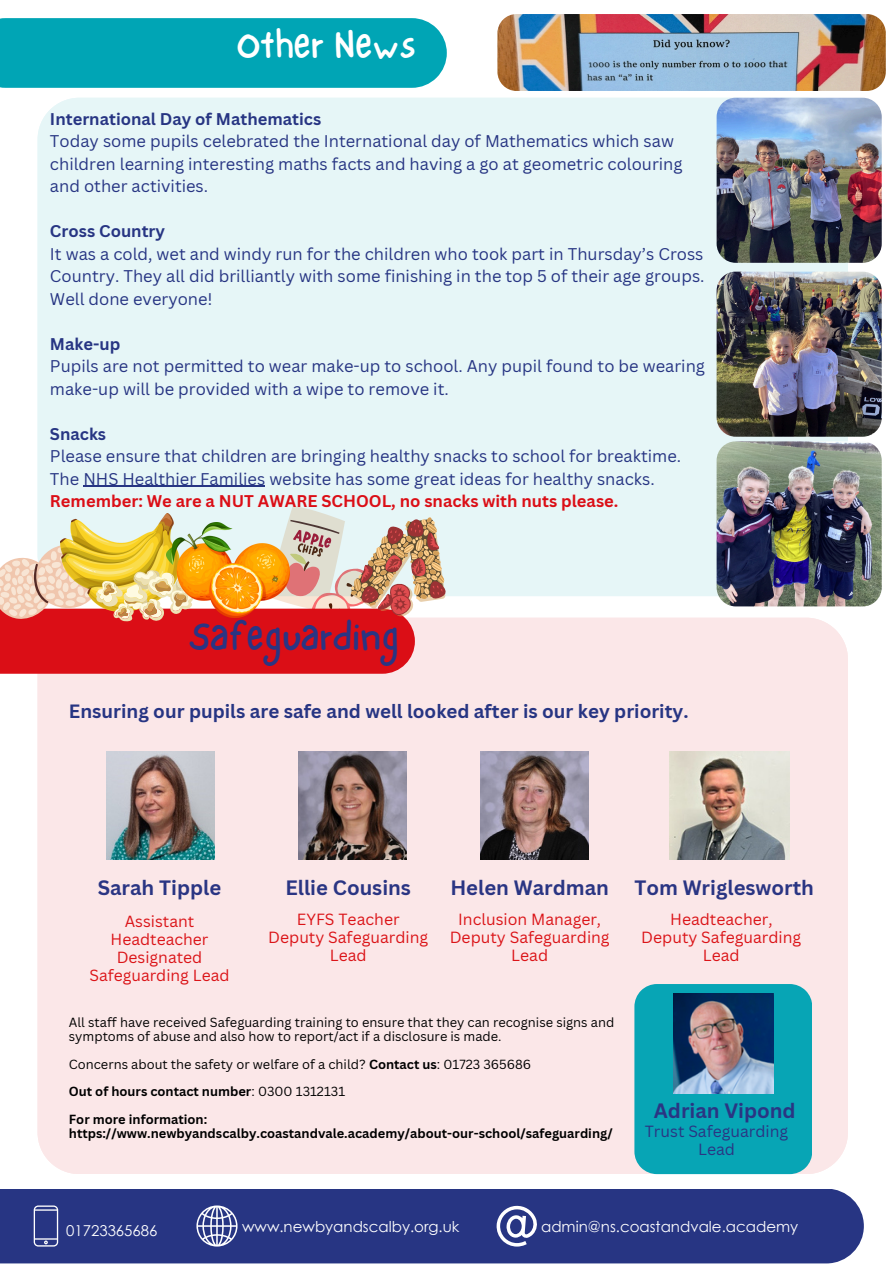
<style>
.page{position:relative;width:894px;height:1264px;background:#fff}
.page>*{position:absolute;margin:0;border:0;box-sizing:border-box;transform-origin:0 0}
.t1{font:39px "NF One Little Font Regular";color:#2a3583}
.t2{font:39px "NF One Little Font Regular";color:#fff}
.t3{font:700 20.25px "Canva Sans";color:#2a3583}
.t4{font:700 18.75px "Canva Sans";color:#273583}
.t5{font:16.5px/22.5px "Canva Sans";color:#273583}
.t6{font:15.75px/18px "Canva Sans";color:#db1418;text-align:center}
.t7{font:15.75px/18px "Canva Sans";color:#2a3583;text-align:center}
.t8{font:15px "Century Gothic";color:#fff}
.t9{font:12.9px/14px "Canva Sans";color:#000}
.t10{font:700 12.9px/14px "Canva Sans";color:#000}
.s1{font-weight:700}
.s2{font-weight:700;color:#db0e16}
.s3{font-weight:400}
</style>
<div class="page">
<div style="left:0;top:1189px;width:863px;height:74px;background:#273583"></div>
<svg style="left:34px;top:1205px;width:24px;height:41px"></svg>
<svg style="left:196px;top:1205px;width:41px;height:41px"></svg>
<svg style="left:496px;top:1205px;width:42px;height:41px"></svg>
<div style="left:38px;top:617px;width:809px;height:556px;background:#fbe7e8"></div>
<img style="left:107px;top:751px;width:107px;height:108px">
<img style="left:298px;top:751px;width:108px;height:108px">
<img style="left:480px;top:751px;width:108px;height:108px">
<div style="left:634px;top:984px;width:178px;height:190px;background:#07a5b5"></div>
<img style="left:673px;top:993px;width:99px;height:100px">
<div style="left:0;top:18px;width:446px;height:70px;background:#00a5b5"></div>
<div style="left:38px;top:98px;width:809px;height:498px;background:#e6f6f7"></div>
<img style="left:669px;top:751px;width:120px;height:108px">
<svg style="left:0;top:505px;width:446px;height:168px"></svg>
<img style="left:166px;top:522px;width:123px;height:95px">
<img style="left:716px;top:98px;width:165px;height:165px;border-radius:19px">
<img style="left:716px;top:271px;width:165px;height:166px;border-radius:19px">
<img style="left:716px;top:441px;width:165px;height:165px;border-radius:19px">
<img style="left:497px;top:14px;width:388px;height:77px;border-radius:19px">
<hr style="left:83px;top:486px;width:182px;height:1px;background:#273583">
<p class="t2" style="left:236px;top:22px;width:180px">Other News</p>
<h2 class="t5" style="left:50px;top:107px;width:634px"><span class="s1">International Day of Mathematics<br></span>Today some pupils celebrated the International day of Mathematics which saw children learning interesting maths facts and having a go at geometric colouring and other activities.</h2>
<h3 class="t5" style="left:50px;top:219px;width:656px"><span class="s1">Cross Country<br></span>It was a cold, wet and windy run for the children who took part in Thursday’s Cross Country. They all did brilliantly with some finishing in the top 5 of their age groups.<br>Well done everyone!</h3>
<p class="t5" style="left:50px;top:332px;width:656px"><span class="s1">Make-up<br></span>Pupils are not permitted to wear make-up to school. Any pupil found to be wearing make-up will be provided with a wipe to remove it.</p>
<p class="t5" style="left:50px;top:422px;width:632px"><span class="s1">Snacks<br></span>Please ensure that children are bringing healthy snacks to school for breaktime.<br>The NHS Healthier Families website has some great ideas for healthy snacks.<br><span class="s2">Remember: We are a NUT AWARE SCHOOL, no snacks with nuts please.</span></p>
<h2 class="t1" style="left:189px;top:613px;width:212px">Safeguarding</h2>
<p class="t4" style="left:69px;top:698px;width:621px">Ensuring our pupils are safe and well looked after is our key priority.</p>
<h3 class="t3" style="left:98px;top:873px;width:125px">Sarah Tipple</h3>
<h3 class="t3" style="left:285px;top:873px;width:127px">Ellie Cousins</h3>
<p class="t6" style="left:268px;top:909px;width:161px">EYFS Teacher<br>Deputy Safeguarding<br>Lead</p>
<p class="t6" style="left:89px;top:911px;width:142px">Assistant<br>Headteacher<br>Designated<br>Safeguarding Lead</p>
<p class="t3" style="left:450px;top:873px;width:160px">Helen Wardman</p>
<p class="t6" style="left:449px;top:909px;width:161px">Inclusion Manager,<br>Deputy Safeguarding<br>Lead</p>
<p class="t9" style="left:69px;top:1014px;width:546px">All staff have received Safeguarding training to ensure that they can recognise signs and symptoms of abuse and also how to report/act if a disclosure is made.</p>
<h2 class="t9" style="left:69px;top:1056px;width:463px">Concerns about the safety or welfare of a child? <span class="s1">Contact us</span>: 01723 365686</h2>
<p class="t10" style="left:69px;top:1084px;width:278px">Out of hours contact number<span class="s3">: 0300 1312131</span></p>
<h2 class="t10" style="left:69px;top:1112px;width:545px">For more information: https://www.newbyandscalby.coastandvale.academy/about-our-school/safeguarding/</h2>
<p class="t3" style="left:634px;top:873px;width:181px">Tom Wriglesworth</p>
<h4 class="t6" style="left:641px;top:910px;width:161px">Headteacher,<br>Deputy Safeguarding<br>Lead</h4>
<p class="t3" style="left:653px;top:1096px;width:143px">Adrian Vipond</p>
<h2 class="t7" style="left:644px;top:1122px;width:145px">Trust Safeguarding<br>Lead</h2>
<p class="t8" style="left:66px;top:1220px;width:93px">01723365686</p>
<h1 class="t8" style="left:242px;top:1216px;width:219px">www.newbyandscalby.org.uk</h1>
<p class="t8" style="left:541px;top:1216px;width:258px">admin@ns.coastandvale.academy</p>
</div>
